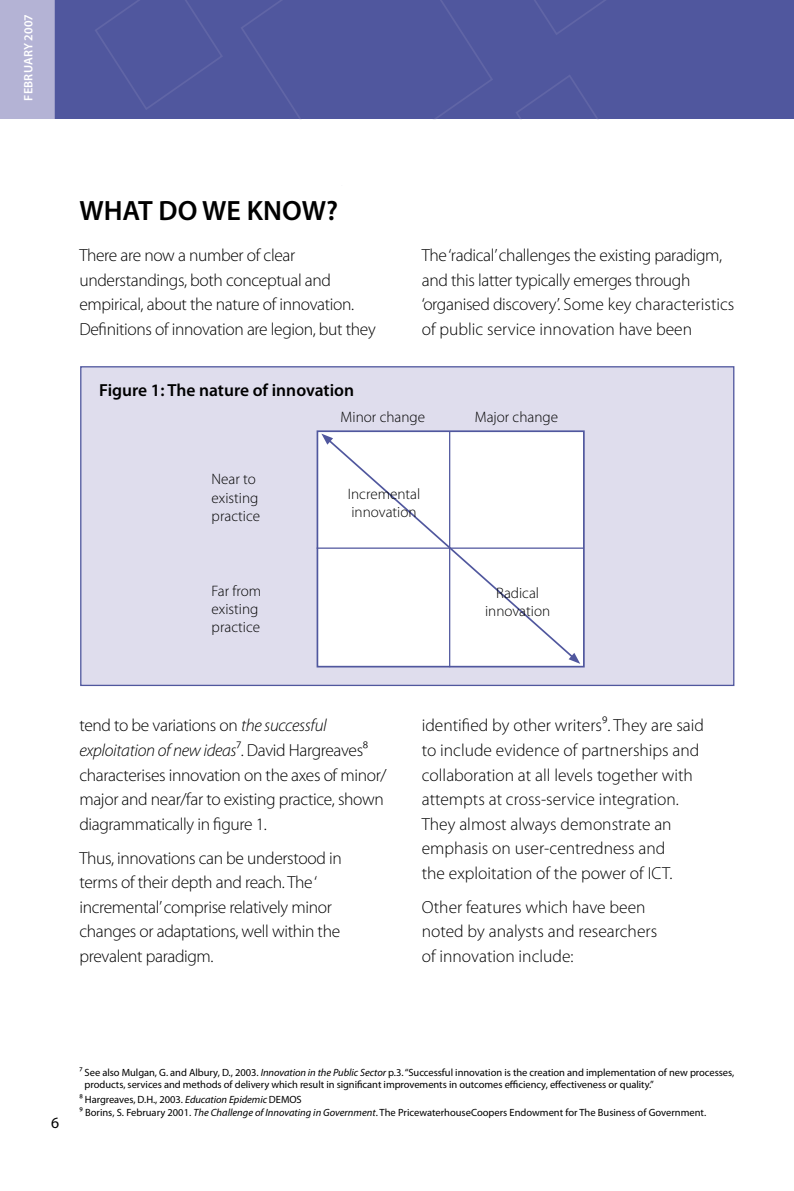
<style>
.page{position:relative;width:794px;height:1191px;background:#fff}
.page>*{position:absolute;margin:0;border:0;box-sizing:border-box;transform-origin:0 0}
.t1{font:600 28px "Myriad Pro";color:#000}
.t2{font:300 17.5px/24.5px "Myriad Pro";letter-spacing:-.02em;color:#000}
.t3{font:300 17.5px/24.5px "Myriad Pro";color:#000}
.t4{font:600 17.5px "Myriad Pro";color:#000}
.t5{font:15.75px "Myriad Pro";color:#000}
.t6{font:300 15.22px/18.2px "Myriad Pro";color:#000}
.t7{font:600 12.25px "Myriad Pro";letter-spacing:.01em;color:#fff}
.t8{font:10.5px/12.6px "Myriad Pro";letter-spacing:-.005em;color:#000}
.s1{font-style:italic}
</style>
<div class="page">
<div style="left:1px;top:0;width:793px;height:119px;background:#50579e"></div>
<svg style="left:95px;top:0;width:128px;height:110px"></svg>
<svg style="left:241px;top:0;width:252px;height:119px"></svg>
<svg style="left:516px;top:75px;width:82px;height:44px"></svg>
<svg style="left:534px;top:0;width:72px;height:35px"></svg>
<div style="left:0;top:0;width:55px;height:119px;background:#b4b3d5"></div>
<div style="left:81px;top:367px;width:653px;height:318px;background:#dfdded"></div>
<div style="left:317px;top:431px;width:267px;height:235px;background:#fff"></div>
<div style="left:316px;top:430px;width:268px;height:237px;border:2px solid #50579e"></div>
<hr style="left:449px;top:431px;width:1px;height:236px;background:#50579e">
<hr style="left:317px;top:547px;width:267px;height:2px;background:#50579e">
<svg style="left:326px;top:437px;width:250px;height:223px"></svg>
<svg style="left:321px;top:433px;width:12px;height:12px"></svg>
<svg style="left:568px;top:653px;width:12px;height:11px"></svg>
<p class="t7" style="left:22px;top:101px;width:88px;rotate:-90deg">FEBRUARY 2007</p>
<p class="t1" style="left:79px;top:195px;width:260px">WHAT DO WE KNOW?</p>
<p class="t2" style="left:79px;top:243px;width:298px">There are now a number of clear understandings, both conceptual and empirical, about the nature of innovation.<br>Definitions of innovation are legion, but they</p>
<p class="t4" style="left:99px;top:381px;width:256px">Figure 1: The nature of innovation</p>
<p class="t2" style="left:422px;top:243px;width:314px">The ‘radical’ challenges the existing paradigm, and this latter typically emerges through ‘organised discovery’. Some key characteristics of public service innovation have been</p>
<p class="t6" style="left:212px;top:470px;width:50px">Near to existing practice</p>
<p class="t6" style="left:212px;top:582px;width:51px">Far from</p>
<p class="t6" style="left:212px;top:600px;width:50px">existing practice</p>
<p class="t6" style="left:340px;top:408px;width:86px">Minor change</p>
<p class="t6" style="left:475px;top:408px;width:85px">Major change</p>
<p class="t6" style="left:348px;top:485px;width:74px">Incremental innovation</p>
<p class="t6" style="left:485px;top:584px;width:67px;text-align:center">Radical innovation</p>
<p class="t2" style="left:79px;top:713px;width:309px">tend to be variations on <span class="s1">the successful exploitation of new ideas</span>⁷. David Hargreaves⁸ characterises innovation on the axes of minor/ major and near/far to existing practice, shown diagrammatically in figure 1.</p>
<p class="t2" style="left:79px;top:846px;width:264px">Thus, innovations can be understood in terms of their depth and reach. The ‘ incremental’ comprise relatively minor changes or adaptations, well within the prevalent paradigm.</p>
<p class="t3" style="left:422px;top:713px;width:284px">identified by other writers⁹. They are said to include evidence of partnerships and collaboration at all levels together with attempts at cross-service integration.<br>They almost always demonstrate an emphasis on user-centredness and<br>the exploitation of the power of ICT.</p>
<p class="t3" style="left:422px;top:895px;width:237px">Other features which have been noted by analysts and researchers of innovation include:</p>
<p class="t5" style="left:51px;top:1114px;width:10px">6</p>
<p class="t8" style="left:85px;top:1066px;width:651px;text-indent:-5px">⁷ See also Mulgan, G. and Albury, D., 2003. <span class="s1">Innovation in the Public Sector</span> p.3. “Successful innovation is the creation and implementation of new processes, products, services and methods of delivery which result in significant improvements in outcomes efficiency, effectiveness or quality.”</p>
<p class="t8" style="left:79px;top:1093px;width:224px">⁸ Hargreaves, D.H., 2003. <span class="s1">Education Epidemic</span> DEMOS</p>
<p class="t8" style="left:79px;top:1106px;width:628px">⁹ Borins, S. February 2001. <span class="s1">The Challenge of Innovating in Government</span>. The PricewaterhouseCoopers Endowment for The Business of Government.</p>
</div>
